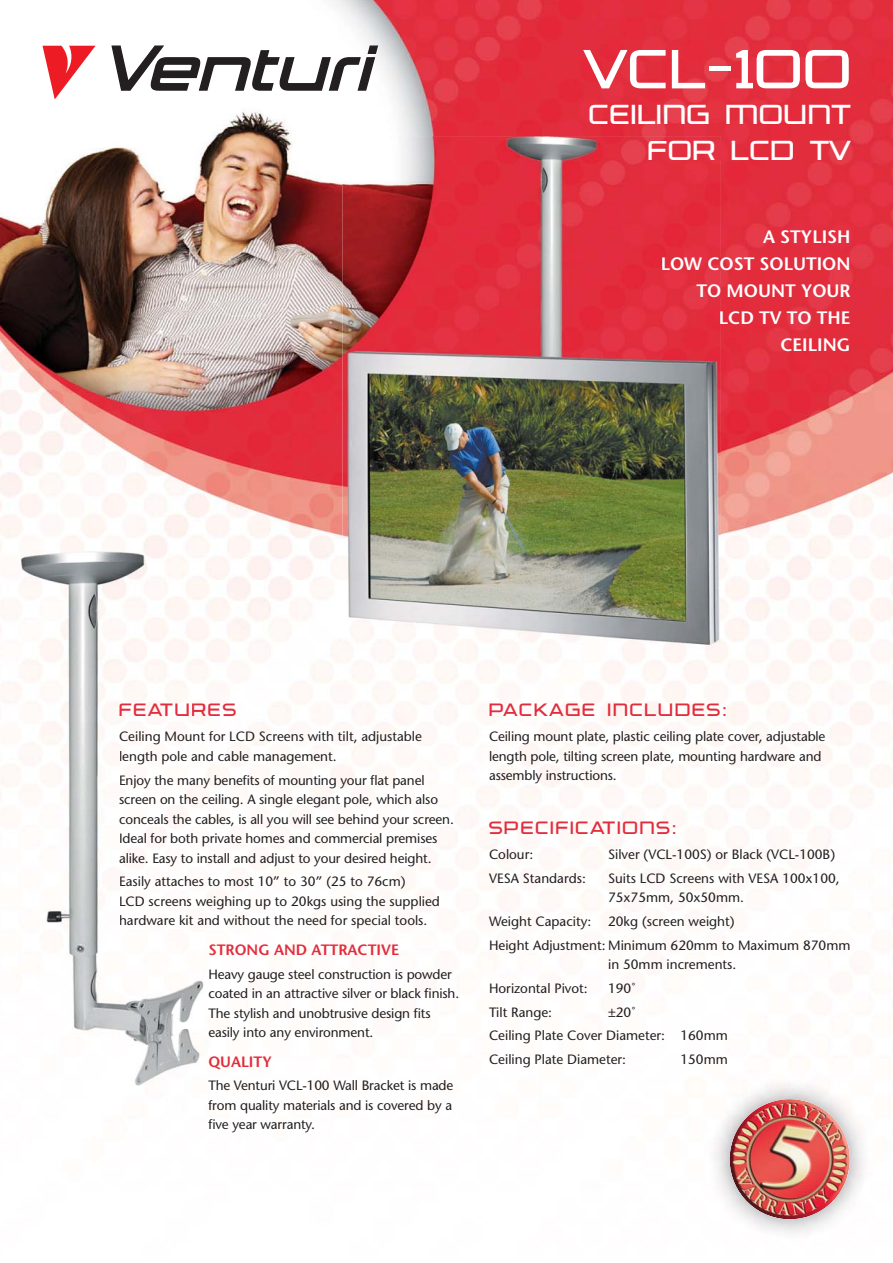
<style>
.page{position:relative;width:893px;height:1263px;background:#fff}
.page>*{position:absolute;margin:0;border:0;box-sizing:border-box;transform-origin:0 0}
.t1{font:300 60px "Trade Marker";letter-spacing:.025em;color:#fff}
.t2{font:300 30px/36px "Trade Marker";letter-spacing:.04em;color:#fff;text-align:right}
.t3{font:300 19.5px "Trade Marker";letter-spacing:.1em;color:#e22d3d}
.t4{font:600 18px/27px "Stone Sans Std";color:#fff;text-align:right}
.t5{font:600 15px "Stone Sans Std";color:#e22d3d}
.t6{font:500 13.5px/19.5px "Stone Sans Std";letter-spacing:-.01em;color:#231f20}
.s1{color:#231d1d}
.s2{color:#231f1f}
.s3{color:#231e1e}
.s4{color:#231e1f}
.s5{color:#231d1e}
</style>
<div class="page">
<img style="left:0;top:0;width:893px;height:1086px">
<svg style="left:43px;top:46px;width:53px;height:53px"></svg>
<svg style="left:111px;top:45px;width:268px;height:47px"></svg>
<img style="left:21px;top:551px;width:183px;height:534px">
<img style="left:120px;top:704px;width:84px;height:13px">
<img style="left:120px;top:731px;width:84px;height:14px">
<img style="left:120px;top:751px;width:84px;height:13px">
<img style="left:120px;top:775px;width:84px;height:13px">
<img style="left:119px;top:794px;width:85px;height:13px">
<img style="left:120px;top:814px;width:84px;height:13px">
<img style="left:120px;top:833px;width:84px;height:13px">
<img style="left:120px;top:853px;width:84px;height:13px">
<img style="left:120px;top:876px;width:84px;height:14px">
<img style="left:120px;top:896px;width:84px;height:13px">
<img style="left:120px;top:915px;width:84px;height:14px">
<img style="left:342px;top:136px;width:379px;height:538px">
<img style="left:649px;top:141px;width:72px;height:19px">
<img style="left:662px;top:257px;width:59px;height:13px">
<img style="left:697px;top:284px;width:24px;height:13px">
<svg style="left:720px;top:311px;width:1px;height:13px"></svg>
<img style="left:691px;top:1060px;width:195px;height:173px">
<img style="left:723px;top:1099px;width:133px;height:120px">
<h1 class="t1" style="left:584px;top:50px;width:268px">VCL-100</h1>
<h2 class="t2" style="left:589px;top:100px;width:263px">CEILING MOUNT<br>LCD TV</h2>
<h2 class="t2" style="left:648px;top:136px;width:69px">FOR</h2>
<h3 class="t4" style="left:661px;top:223px;width:191px">A STYLISH<br>LOW COST SOLUTION<br>TO MOUNT YOUR<br>LCD TV TO THE<br>CEILING</h3>
<h3 class="t3" style="left:119px;top:704px;width:118px">FEATURES</h3>
<h3 class="t3" style="left:489px;top:704px;width:239px">PACKAGE INCLUDES:</h3>
<p class="t6" style="left:119px;top:728px;width:304px">Ce<span class="s1">ilin</span><span class="s2">g</span> <span class="s3">Moun</span>t for LCD Screens with tilt, adjustable <span class="s1">le</span>ng<span class="s3">th p</span>ole <span class="s4">an</span>d cable management.</p>
<p class="t6" style="left:119px;top:771px;width:336px">En<span class="s3">joy</span> th<span class="s4">e ma</span><span class="s3">ny</span> benefits of mounting your flat panel <span class="s3">sc</span>reen <span class="s4">o</span>n th<span class="s1">e c</span>eiling. A single elegant pole, which also co<span class="s4">nc</span>eals <span class="s1">the</span> cables, is all you will see behind your screen.<br><span class="s4">Id</span>ea<span class="s1">l for</span> bo<span class="s3">th p</span>rivate homes and commercial premises al<span class="s1">ike.</span> Eas<span class="s3">y to</span> install and adjust to your desired height.</p>
<p class="t6" style="left:119px;top:873px;width:322px"><span class="s1">Ea</span>si<span class="s2">ly</span> <span class="s4">att</span>ache<span class="s3">s</span> to most 10” to 30” (25 to 76cm)<br>LC<span class="s4">D</span> scre<span class="s3">ens</span> weighing up to 20kgs using the supplied <span class="s4">ha</span>rd<span class="s3">ware</span> k<span class="s3">it</span> <span class="s5">a</span>nd without the need for special tools.</p>
<p class="t5" style="left:208px;top:941px;width:192px">STRONG AND ATTRACTIVE</p>
<p class="t6" style="left:208px;top:965px;width:252px">Heavy gauge steel construction is powder coated in an attractive silver or black finish.<br>The stylish and unobtrusive design fits easily into any environment.</p>
<p class="t5" style="left:208px;top:1053px;width:65px">QUALITY</p>
<p class="t6" style="left:208px;top:1077px;width:246px;text-align:justify">The Venturi VCL-100 Wall Bracket is made from quality materials and is covered by a five year warranty.</p>
<p class="t6" style="left:489px;top:728px;width:338px">Ceiling mount plate, plastic ceiling plate cover, adjustable length pole, tilting screen plate, mounting hardware and assembly instructions.</p>
<h3 class="t3" style="left:489px;top:822px;width:189px">SPECIFICATIONS:</h3>
<p class="t6" style="left:489px;top:845px;width:46px">Colour:</p>
<p class="t6" style="left:608px;top:845px;width:228px">Silver (VCL-100S) or Black (VCL-100B)</p>
<p class="t6" style="left:489px;top:869px;width:98px">VESA Standards:</p>
<p class="t6" style="left:608px;top:869px;width:233px">Suits LCD Screens with VESA 100x100,<br>75x75mm, 50x50mm.</p>
<p class="t6" style="left:489px;top:910px;width:363px;line-height:23.7px">Weight Capacity: 20kg (screen weight)<br>Height Adjustment: Minimum 620mm to Maximum 870mm</p>
<p class="t6" style="left:608px;top:955px;width:130px">in 50mm increments.</p>
<p class="t6" style="left:489px;top:979px;width:100px">Horizontal Pivot:</p>
<p class="t6" style="left:608px;top:979px;width:29px">190˚</p>
<p class="t6" style="left:489px;top:1003px;width:65px">Tilt Range:</p>
<p class="t6" style="left:489px;top:1001px;width:240px;line-height:23.7px;text-indent:119px">±20˚<br>Ceiling Plate Cover Diameter: 160mm<br>Ceiling Plate Diameter:</p>
<p class="t6" style="left:680px;top:1050px;width:49px">150mm</p>
</div>
